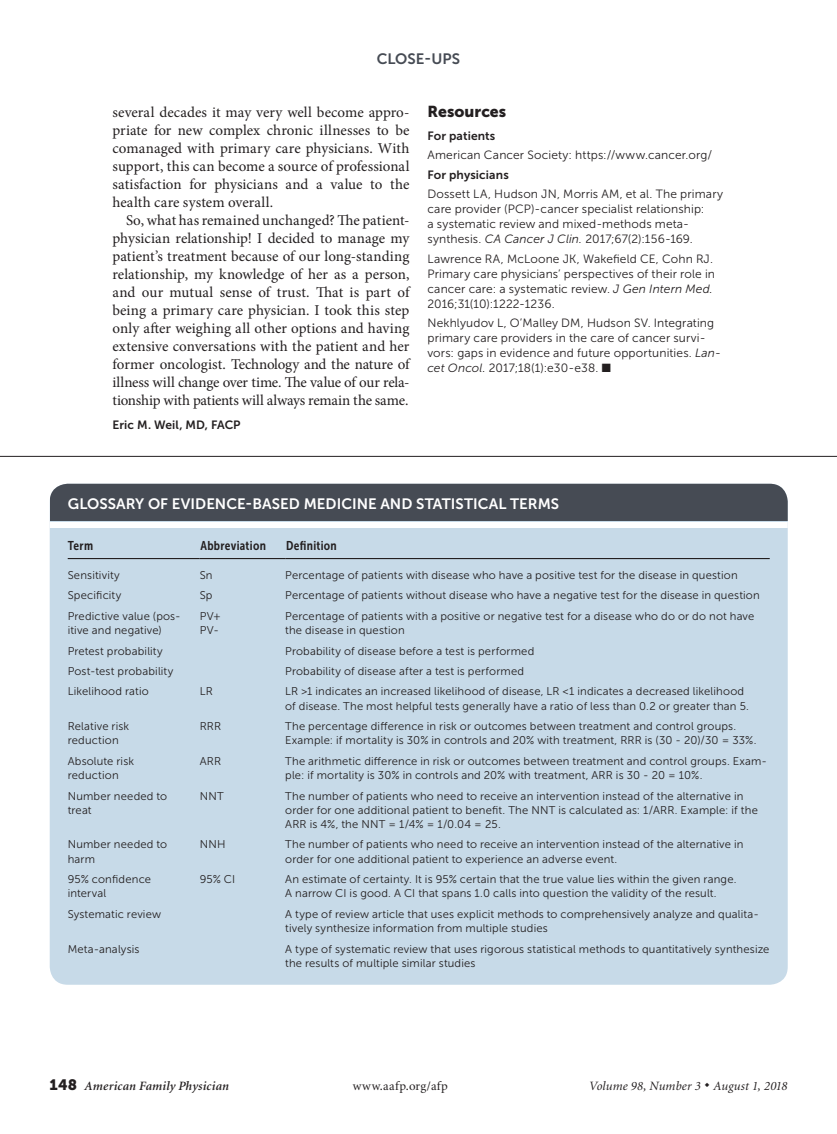
<style>
.page{position:relative;width:837px;height:1134px;background:#fff}
.page>*{position:absolute;margin:0;border:0;box-sizing:border-box;transform-origin:0 0}
.refs_head{font:15.75px "Museo Sans 900";color:#231f20}
.body_text{font:15px/18px "Minion Pro";letter-spacing:-.005em;color:#231f20;text-align:justify}
.sort_title{font:15px "Museo Sans 700";color:#fff}
.t1{font:15px "Museo Sans 700";color:#464b54}
.t2{font:italic 12.75px "Minion";letter-spacing:.01em;color:#231f20}
.t3{font:italic 600 12.75px "Minion";letter-spacing:.015em;color:#231f20}
.table_head1_EBM{font:12.75px "Museo Sans Cond 700";letter-spacing:.025em;color:#231f20}
.t4{font:12.75px "Minion";letter-spacing:.03em;color:#231f20}
.blurb_closeup{font:12px/15px "Museo Sans 300";letter-spacing:.01em;color:#231f20}
.blurb_closeup-2{font:12px "Museo Sans 700";letter-spacing:.01em;color:#231f20}
.byline_after{font:12px "Museo Sans 700";letter-spacing:.01em;color:#231f20}
.table_data_last_colu{font:11.25px/14.2px "Museo Sans 300";letter-spacing:.015em;color:#231f20}
.table_data__EBM{font:11.25px/14.2px "Museo Sans 300";letter-spacing:.015em;color:#231f20}
.s1{font-style:italic}
.s2{font-family:"Museo Sans 900";font-weight:400;font-style:normal;font-size:15px}
</style>
<div class="page">
<hr style="left:0;top:456px;width:837px;height:1px;background:#231f20">
<div style="left:50px;top:484px;width:738px;height:501px;background:#c7dae8;border-radius:18px"></div>
<hr style="left:68px;top:558px;width:132px;height:1px;background:#231f20">
<hr style="left:200px;top:558px;width:85px;height:1px;background:#231f20">
<hr style="left:285px;top:558px;width:485px;height:1px;background:#231f20">
<div style="left:50px;top:484px;width:738px;height:37px;background:#464b54"></div>
<div style="left:50px;top:522px;width:738px;height:6px;background:#fff"></div>
<h2 class="t1" style="left:377px;top:50px;width:85px">CLOSE-UPS</h2>
<p class="body_text" style="left:112px;top:103px;width:299px">several decades it may very well become appro&shy;priate for new complex chronic illnesses to be comanaged with primary care physicians. With support, this can become a source of professional satisfaction for physicians and a value to the health care system overall.</p>
<p class="body_text" style="left:112px;top:211px;width:299px;text-indent:14px">So, what has remained unchanged? The patient&shy;physician relationship! I decided to manage my patient’s treatment because of our long-standing relationship, my knowledge of her as a person, and our mutual sense of trust. That is part of being a primary care physician. I took this step only after weighing all other options and having extensive conversations with the patient and her former oncologist. Technology and the nature of illness will change over time. The value of our rela&shy;tionship with patients will always remain the same.</p>
<p class="byline_after" style="left:112px;top:418px;width:130px">Eric M. Weil, MD, FACP</p>
<p class="refs_head" style="left:428px;top:103px;width:80px">Resources</p>
<p class="blurb_closeup-2" style="left:428px;top:129px;width:69px">For patients</p>
<p class="blurb_closeup" style="left:428px;top:148px;width:286px">American Cancer Society: https://www.cancer.org/</p>
<p class="blurb_closeup-2" style="left:428px;top:168px;width:83px">For physicians</p>
<p class="blurb_closeup" style="left:428px;top:187px;width:297px">Dossett LA, Hudson JN, Morris AM, et al. The primary care provider (PCP)-cancer specialist relationship:<br>a systematic review and mixed-methods meta&shy;synthesis. <span class="s1">CA Cancer J Clin.</span> 2017;67(2):156-169.</p>
<p class="blurb_closeup" style="left:428px;top:251px;width:289px">Lawrence RA, McLoone JK, Wakefield CE, Cohn RJ.<br>Primary care physicians’ perspectives of their role in cancer care: a systematic review. <span class="s1">J Gen Intern Med.<br></span>2016;31(10):1222-1236.</p>
<p class="blurb_closeup" style="left:428px;top:316px;width:295px">Nekhlyudov L, O’Malley DM, Hudson SV. Integrating primary care providers in the care of cancer survi&shy;vors: gaps in evidence and future opportunities. <span class="s1">Lan&shy;cet Oncol.</span> 2017;18(1):e30-e38. ■</p>
<p class="sort_title" style="left:68px;top:495px;width:493px">GLOSSARY OF EVIDENCE-BASED MEDICINE AND STATISTICAL TERMS</p>
<p class="table_head1_EBM" style="left:68px;top:538px;width:27px">Term</p>
<p class="table_head1_EBM" style="left:200px;top:538px;width:67px">Abbreviation</p>
<p class="table_head1_EBM" style="left:286px;top:538px;width:52px">Definition</p>
<p class="table_data__EBM" style="left:68px;top:568px;width:54px">Sensitivity</p>
<p class="table_data__EBM" style="left:200px;top:568px;width:14px">Sn</p>
<p class="table_data_last_colu" style="left:285px;top:568px;width:454px">Percentage of patients with disease who have a positive test for the disease in question</p>
<p class="table_data__EBM" style="left:68px;top:589px;width:55px">Specificity</p>
<p class="table_data__EBM" style="left:200px;top:589px;width:14px">Sp</p>
<p class="table_data_last_colu" style="left:285px;top:589px;width:476px">Percentage of patients without disease who have a negative test for the disease in question</p>
<p class="table_data__EBM" style="left:68px;top:609px;width:114px">Predictive value (pos&shy;itive and negative)</p>
<p class="table_data__EBM" style="left:200px;top:609px;width:23px">PV+<br>PV-</p>
<p class="table_data_last_colu" style="left:285px;top:609px;width:471px">Percentage of patients with a positive or negative test for a disease who do or do not have the disease in question</p>
<p class="table_data__EBM" style="left:68px;top:644px;width:97px">Pretest probability</p>
<p class="table_data_last_colu" style="left:285px;top:644px;width:251px">Probability of disease before a test is performed</p>
<p class="table_data__EBM" style="left:68px;top:664px;width:107px">Post-test probability</p>
<p class="table_data_last_colu" style="left:285px;top:664px;width:240px">Probability of disease after a test is performed</p>
<p class="table_data__EBM" style="left:68px;top:685px;width:83px">Likelihood ratio</p>
<p class="table_data__EBM" style="left:200px;top:685px;width:15px">LR</p>
<p class="table_data_last_colu" style="left:285px;top:685px;width:465px">LR &gt;1 indicates an increased likelihood of disease, LR &lt;1 indicates a decreased likelihood of disease. The most helpful tests generally have a ratio of less than 0.2 or greater than 5.</p>
<p class="table_data__EBM" style="left:68px;top:719px;width:63px">Relative risk reduction</p>
<p class="table_data__EBM" style="left:200px;top:719px;width:23px">RRR</p>
<p class="table_data_last_colu" style="left:285px;top:719px;width:473px">The percentage difference in risk or outcomes between treatment and control groups.<br>Example: if mortality is 30% in controls and 20% with treatment, RRR is (30 - 20)/30 = 33%.</p>
<p class="table_data__EBM" style="left:68px;top:754px;width:68px">Absolute risk reduction</p>
<p class="table_data__EBM" style="left:200px;top:754px;width:23px">ARR</p>
<p class="table_data_last_colu" style="left:285px;top:754px;width:483px">The arithmetic difference in risk or outcomes between treatment and control groups. Exam&shy;ple: if mortality is 30% in controls and 20% with treatment, ARR is 30 - 20 = 10%.</p>
<p class="table_data__EBM" style="left:68px;top:789px;width:101px">Number needed to treat</p>
<p class="table_data__EBM" style="left:200px;top:789px;width:25px">NNT</p>
<p class="table_data_last_colu" style="left:285px;top:789px;width:474px">The number of patients who need to receive an intervention instead of the alternative in order for one additional patient to benefit. The NNT is calculated as: 1/ARR. Example: if the<br>ARR is 4%, the NNT = 1/4% = 1/0.04 = 25.</p>
<p class="table_data__EBM" style="left:68px;top:838px;width:101px">Number needed to harm</p>
<p class="table_data__EBM" style="left:200px;top:838px;width:27px">NNH</p>
<p class="table_data_last_colu" style="left:285px;top:838px;width:460px">The number of patients who need to receive an intervention instead of the alternative in order for one additional patient to experience an adverse event.</p>
<p class="table_data__EBM" style="left:68px;top:872px;width:85px">95% confidence interval</p>
<p class="table_data__EBM" style="left:200px;top:872px;width:37px">95% CI</p>
<p class="table_data_last_colu" style="left:285px;top:872px;width:453px">An estimate of certainty. It is 95% certain that the true value lies within the given range.<br>A narrow CI is good. A CI that spans 1.0 calls into question the validity of the result.</p>
<p class="table_data__EBM" style="left:68px;top:907px;width:95px">Systematic review</p>
<p class="table_data_last_colu" style="left:285px;top:907px;width:475px">A type of review article that uses explicit methods to comprehensively analyze and qualita&shy;tively synthesize information from multiple studies</p>
<p class="table_data__EBM" style="left:68px;top:942px;width:73px">Meta-analysis</p>
<p class="table_data_last_colu" style="left:285px;top:942px;width:486px">A type of systematic review that uses rigorous statistical methods to quantitatively synthesize the results of multiple similar studies</p>
<p class="t3" style="left:50px;top:1080px;width:181px"><span class="s2">148</span> American Family Physician</p>
<p class="t4" style="left:353px;top:1080px;width:97px">www.aafp.org/afp</p>
<p class="t2" style="left:589px;top:1080px;width:200px">Volume 98, Number 3 ◆ August 1, 2018</p>
</div>
